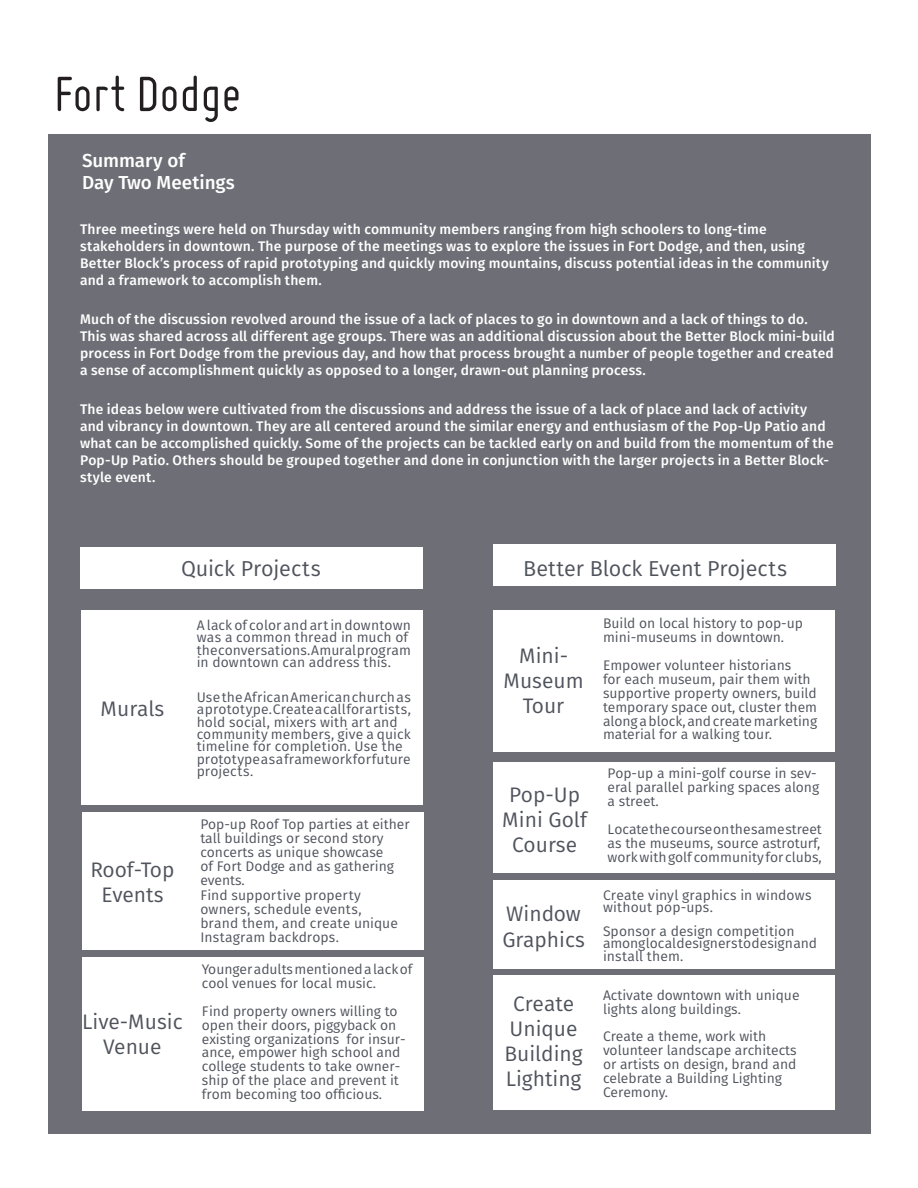
<style>
.page{position:relative;width:918px;height:1188px;background:#fff}
.page>*{position:absolute;margin:0;border:0;box-sizing:border-box;transform-origin:0 0}
.t1{font:54px "Miso";color:#231f20}
.C{font:21.6px "Fira Sans";letter-spacing:-.005em;color:#4f535c}
.t2{font:21px/25.2px "Fira Sans";color:#4f535c;text-align:center}
.t3{font:500 18.75px/22.6px "Fira Sans";letter-spacing:-.005em;color:#fff}
.C-2{font:13.95px/14px "Fira Sans";color:#4f535c}
.C-3{font:500 13.95px/17px "Fira Sans";letter-spacing:.01em;color:#fff}
</style>
<div class="page">
<div style="left:48px;top:135px;width:823px;height:999px;background:#6e6e76"></div>
<div style="left:80px;top:548px;width:343px;height:41px;background:#fff"></div>
<div style="left:82px;top:610px;width:341px;height:195px;background:#fff"></div>
<div style="left:82px;top:812px;width:342px;height:138px;background:#fff"></div>
<div style="left:82px;top:957px;width:342px;height:154px;background:#fff"></div>
<div style="left:493px;top:544px;width:342px;height:42px;background:#fff"></div>
<div style="left:493px;top:610px;width:342px;height:142px;background:#fff"></div>
<div style="left:493px;top:763px;width:342px;height:110px;background:#fff"></div>
<div style="left:493px;top:880px;width:342px;height:89px;background:#fff"></div>
<div style="left:493px;top:975px;width:342px;height:135px;background:#fff"></div>
<p class="t1" style="left:54px;top:64px;width:189px">Fort Dodge</p>
<h2 class="t3" style="left:82px;top:149px;width:154px">Summary of<br>Day Two Meetings</h2>
<h2 class="t3" style="left:105px;top:156px;width:141px">Summary of Day<br>Two Meetings</h2>
<p class="C-3" style="left:80px;top:221px;width:750px">Three meetings were held on Thursday with community members ranging from high schoolers to long-time stakeholders in downtown. The purpose of the meetings was to explore the issues in Fort Dodge, and then, using Better Block’s process of rapid prototyping and quickly moving mountains, discuss potential ideas in the community and a framework to accomplish them.</p>
<p class="C-3" style="left:80px;top:311px;width:756px">Much of the discussion revolved around the issue of a lack of places to go in downtown and a lack of things to do.<br>This was shared across all different age groups. There was an additional discussion about the Better Block mini-build process in Fort Dodge from the previous day, and how that process brought a number of people together and created a sense of accomplishment quickly as opposed to a longer, drawn-out planning process.</p>
<p class="C-3" style="left:80px;top:401px;width:755px">The ideas below were cultivated from the discussions and address the issue of a lack of place and lack of activity and vibrancy in downtown. They are all centered around the similar energy and enthusiasm of the Pop-Up Patio and what can be accomplished quickly. Some of the projects can be tackled early on and build from the momentum of the Pop-Up Patio. Others should be grouped together and done in conjunction with the larger projects in a Better Block&shy;style event.</p>
<p class="t2" style="left:101px;top:697px;width:65px">Murals</p>
<p class="C" style="left:181px;top:553px;width:141px">Quick Projects</p>
<p class="C-2" style="left:197px;top:619px;width:216px;line-height:12.3px">A lack of color and art in downtown was a common thread in much of the conversations. A mural program in downtown can address this.</p>
<p class="C-2" style="left:197px;top:691px;width:216px;line-height:12.3px">Use the African American church as a prototype. Create a call for artists, hold social, mixers with art and community members, give a quick timeline for completion. Use the prototype as a framework for future projects.</p>
<p class="t2" style="left:90px;top:857px;width:86px">Roof-Top<br>Events</p>
<p class="C-2" style="left:200px;top:817px;width:211px">Pop-up Roof Top parties at either tall buildings or second story concerts as unique showcase<br>of Fort Dodge and as gathering events.</p>
<p class="C-2" style="left:200px;top:888px;width:199px">Find supportive property owners, schedule events, brand them, and create unique<br>Instagram backdrops.</p>
<p class="t2" style="left:82px;top:1009px;width:102px">Live-Music<br>Venue</p>
<p class="C-2" style="left:202px;top:962px;width:212px">Younger adults mentioned a lack of cool venues for local music.</p>
<p class="C-2" style="left:202px;top:1004px;width:205px">Find property owners willing to open their doors, piggyback on existing organizations for insur&shy;ance, empower high school and college students to take owner&shy;ship of the place and prevent it from becoming too officious.</p>
<p class="C" style="left:523px;top:553px;width:265px">Better Block Event Projects</p>
<p class="t2" style="left:503px;top:643px;width:82px">Mini-<br>Museum<br>Tour</p>
<p class="t2" style="left:502px;top:782px;width:86px">Pop-Up<br>Mini Golf<br>Course</p>
<p class="t2" style="left:502px;top:901px;width:84px;text-align:left">Window<br>Graphics</p>
<p class="C-2" style="left:603px;top:617px;width:202px">Build on local history to pop-up mini-museums in downtown.</p>
<p class="C-2" style="left:603px;top:658px;width:216px">Empower volunteer historians<br>for each museum, pair them with supportive property owners, build temporary space out, cluster them along a block, and create marketing material for a walking tour.</p>
<p class="C-2" style="left:608px;top:767px;width:213px">Pop-up a mini-golf course in sev&shy;eral parallel parking spaces along a street.</p>
<p class="C-2" style="left:608px;top:822px;width:216px;text-align:justify">Locate the course on the same street as the museums, source astroturf, work with golf community for clubs,</p>
<p class="C-2" style="left:603px;top:889px;width:210px;line-height:12.3px">Create vinyl graphics in windows without pop-ups.</p>
<p class="C-2" style="left:603px;top:925px;width:216px;line-height:12.3px">Sponsor a design competition among local designers to design and install them.</p>
<p class="t2" style="left:505px;top:991px;width:80px">Create<br>Unique<br>Building<br>Lighting</p>
<p class="C-2" style="left:603px;top:988px;width:198px">Activate downtown with unique lights along buildings.</p>
<p class="C-2" style="left:603px;top:1029px;width:195px">Create a theme, work with volunteer landscape architects or artists on design, brand and celebrate a Building Lighting<br>Ceremony.</p>
</div>
